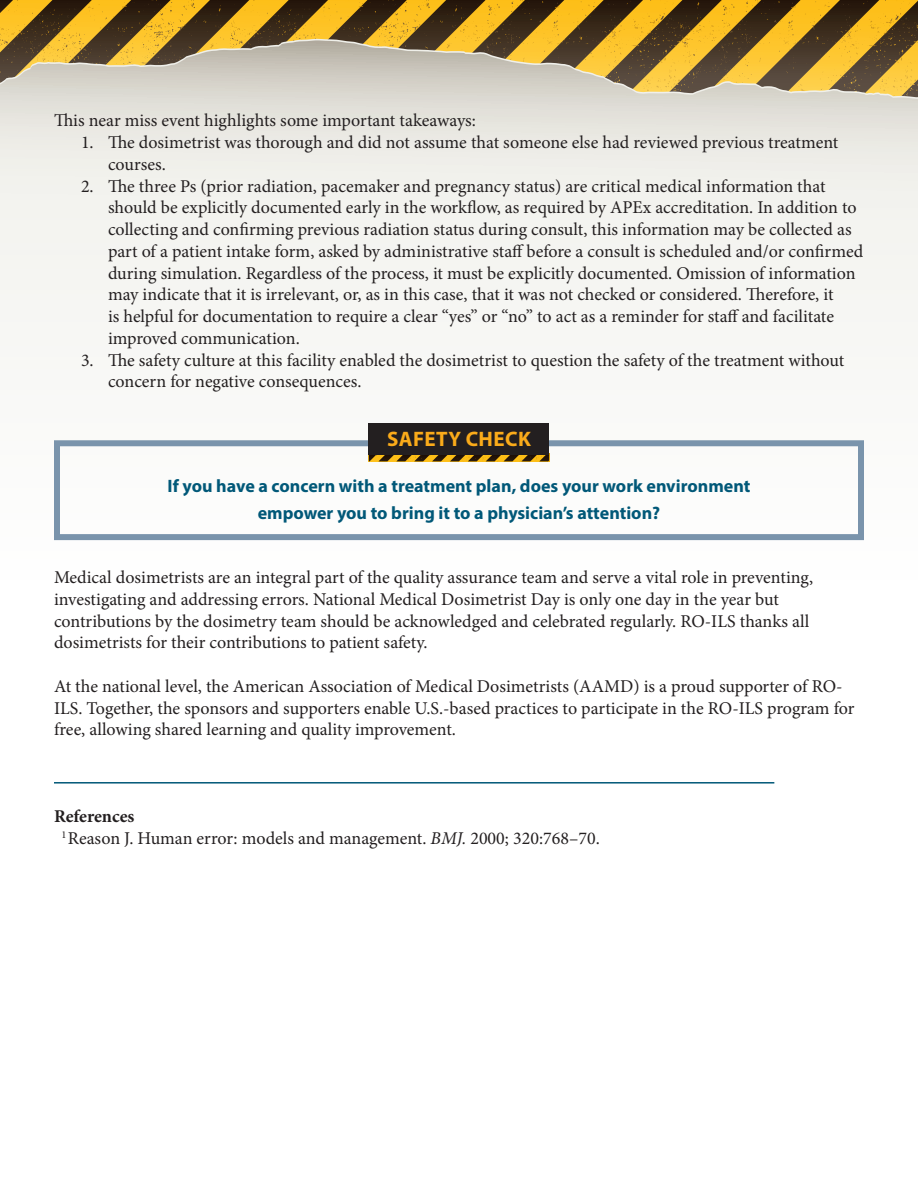
<style>
.page{position:relative;width:918px;height:1188px;background:#fff}
.page>*{position:absolute;margin:0;border:0;box-sizing:border-box;transform-origin:0 0}
.t1{font:700 21px "Myriad Pro";letter-spacing:.02em;color:#faab1a}
.t2{font:18px/21.8px "Minion Pro";color:#231f20}
.t3{font:700 18px/27px "Myriad Pro";color:#015878;text-align:center}
.s1{font-weight:700}
.s2{font-style:italic}
</style>
<div class="page">
<svg style="left:0;top:0;width:918px;height:39px;background:#98721b"></svg>
<svg style="left:0;top:41px;width:918px;height:500px"></svg>
<hr style="left:54px;top:782px;width:720px;height:2px;background:#015878">
<div style="left:54px;top:440px;width:810px;height:100px;border:6px solid #7a94ac"></div>
<svg style="left:369px;top:455px;width:180px;height:6px"></svg>
<div style="left:369px;top:423px;width:180px;height:32px;background:#231f20"></div>
<p class="t2" style="left:54px;top:110px;width:424px">This near miss event highlights some important takeaways:</p>
<p class="t2" style="left:108px;top:132px;width:732px;text-indent:-27px">1. The dosimetrist was thorough and did not assume that someone else had reviewed previous treatment courses.</p>
<p class="t2" style="left:108px;top:175px;width:757px;text-indent:-27px">2. The three Ps (prior radiation, pacemaker and pregnancy status) are critical medical information that should be explicitly documented early in the workflow, as required by APEx accreditation. In addition to collecting and confirming previous radiation status during consult, this information may be collected as part of a patient intake form, asked by administrative staff before a consult is scheduled and/or confirmed during simulation. Regardless of the process, it must be explicitly documented. Omission of information may indicate that it is irrelevant, or, as in this case, that it was not checked or considered. Therefore, it<br>is helpful for documentation to require a clear “yes” or “no” to act as a reminder for staff and facilitate improved communication.</p>
<p class="t2" style="left:108px;top:349px;width:738px;text-indent:-27px">3. The safety culture at this facility enabled the dosimetrist to question the safety of the treatment without concern for negative consequences.</p>
<p class="t1" style="left:387px;top:425px;width:145px">SAFETY CHECK</p>
<p class="t3" style="left:168px;top:471px;width:584px">If you have a concern with a treatment plan, does your work environment empower you to bring it to a physician’s attention?</p>
<p class="t2" style="left:54px;top:567px;width:761px">Medical dosimetrists are an integral part of the quality assurance team and serve a vital role in preventing, investigating and addressing errors. National Medical Dosimetrist Day is only one day in the year but contributions by the dosimetry team should be acknowledged and celebrated regularly. RO-ILS thanks all dosimetrists for their contributions to patient safety.</p>
<p class="t2" style="left:54px;top:675px;width:802px">At the national level, the American Association of Medical Dosimetrists (AAMD) is a proud supporter of RO-<br>ILS. Together, the sponsors and supporters enable U.S.-based practices to participate in the RO-ILS program for free, allowing shared learning and quality improvement.</p>
<p class="t2" style="left:61px;top:806px;width:540px;text-indent:-7px"><span class="s1">References<br></span><sup>1</sup> Reason J. Human error: models and management. <span class="s2">BMJ.</span> 2000; 320:768–70.</p>
</div>
